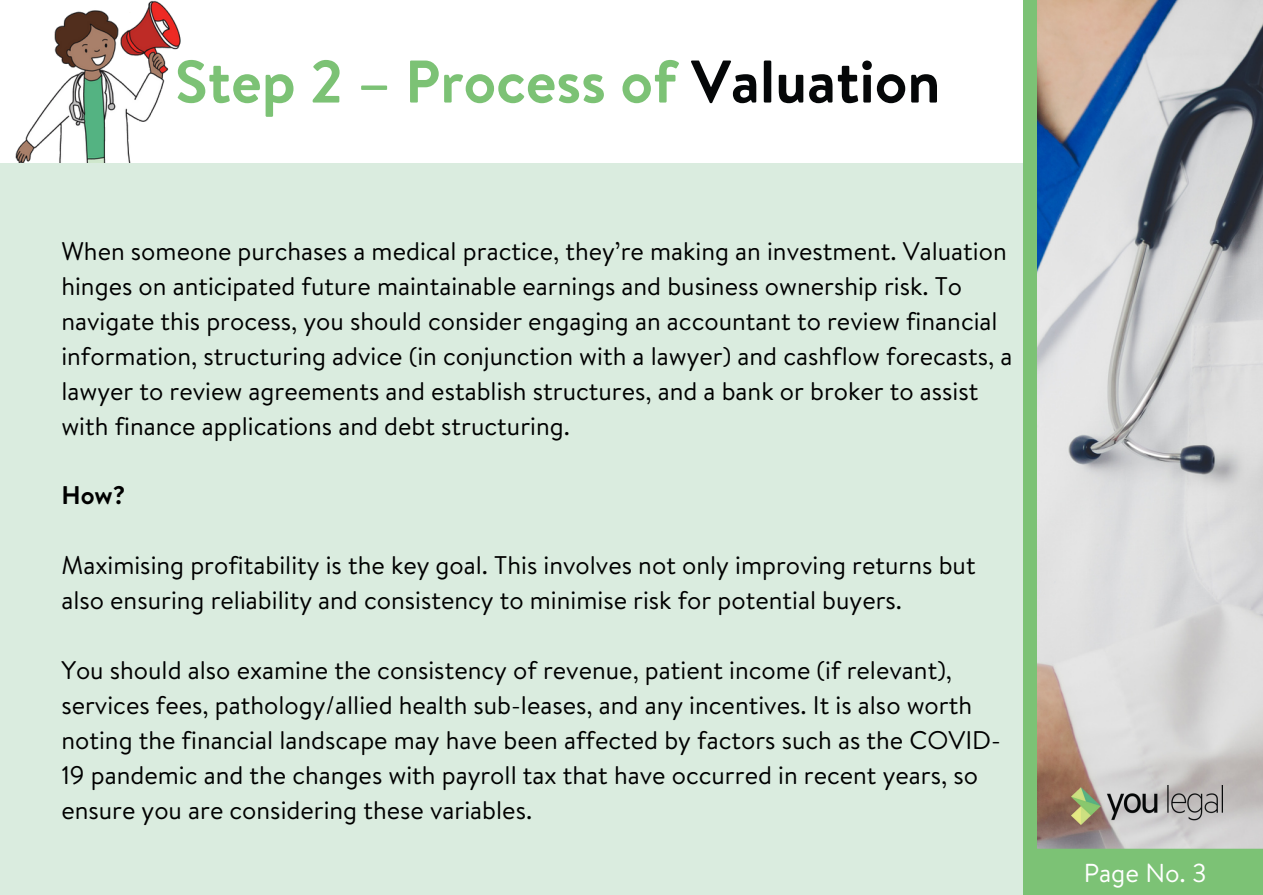
<style>
.page{position:relative;width:1263px;height:895px;background:#fff}
.page>*{position:absolute;margin:0;border:0;box-sizing:border-box;transform-origin:0 0}
.t1{font:700 60px "Brandon Text";color:#7cc275}
.t2{font:25.95px "Brandon Text";color:#fff}
.t3{font:25.5px/34.8px "Brandon Text";color:#000}
.t4{font:700 25.5px "Brandon Text";color:#000}
.s1{color:#050708}
</style>
<div class="page">
<div style="left:0;top:0;width:1262px;height:894px;background:#daecdf"></div>
<div style="left:0;top:0;width:1030px;height:162px;background:#fff"></div>
<div style="left:1023px;top:0;width:14px;height:894px;background:#7cc275"></div>
<img style="left:1037px;top:0;width:225px;height:848px">
<img style="left:1070px;top:785px;width:152px;height:39px">
<img style="left:15px;top:0;width:166px;height:162px">
<div style="left:1037px;top:848px;width:225px;height:46px;background:#7cc275"></div>
<p class="t1" style="left:175px;top:38px;width:767px">Step 2 – Process of <span class="s1">Valuation</span></p>
<p class="t3" style="left:61px;top:233px;width:952px">When someone purchases a medical practice, they’re making an investment. Valuation hinges on anticipated future maintainable earnings and business ownership risk. To navigate this process, you should consider engaging an accountant to review financial information, structuring advice (in conjunction with a lawyer) and cashflow forecasts, a lawyer to review agreements and establish structures, and a bank or broker to assist with finance applications and debt structuring.</p>
<p class="t4" style="left:61px;top:477px;width:66px">How?</p>
<p class="t3" style="left:61px;top:547px;width:915px">Maximising profitability is the key goal. This involves not only improving returns but also ensuring reliability and consistency to minimise risk for potential buyers.</p>
<p class="t3" style="left:61px;top:652px;width:941px">You should also examine the consistency of revenue, patient income (if relevant), services fees, pathology/allied health sub-leases, and any incentives. It is also worth noting the financial landscape may have been affected by factors such as the COVID-19 pandemic and the changes with payroll tax that have occurred in recent years, so ensure you are considering these variables.</p>
<p class="t2" style="left:1083px;top:854px;width:125px">Page No. 3</p>
</div>
